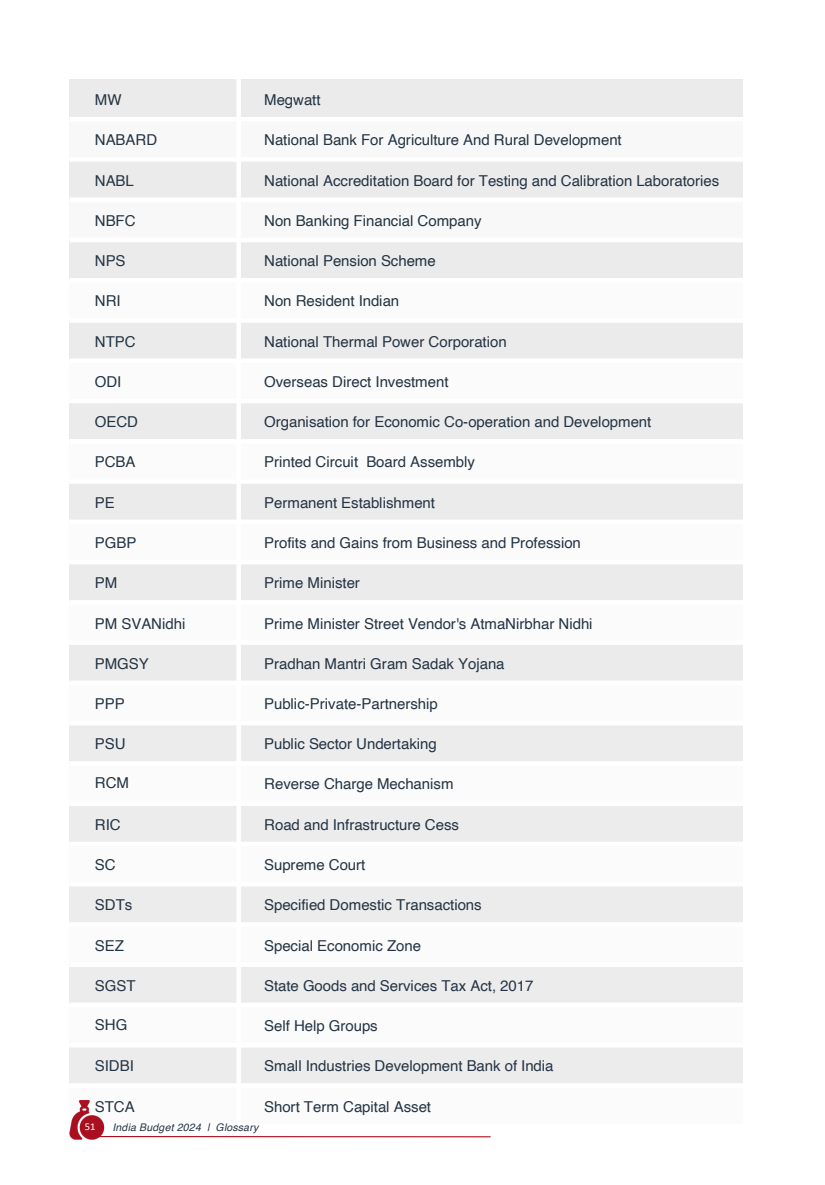
<style>
.page{position:relative;width:825px;height:1185px;background:#fff}
.page>*{position:absolute;margin:0;border:0;box-sizing:border-box;transform-origin:0 0}
.t1{font:15px "Helvetica";letter-spacing:-.005em;color:#243444}
.t2{font:italic 10.5px "Helvetica";letter-spacing:.025em;color:#243444}
.t3{font:10.5px "Calibri";color:#fff}
</style>
<div class="page">
<div style="left:69px;top:79px;width:170px;height:40px;background:#ebebeb"></div>
<div style="left:239px;top:79px;width:504px;height:40px;background:#ebebeb"></div>
<div style="left:69px;top:119px;width:170px;height:40px;background:#f8f8f8"></div>
<div style="left:239px;top:119px;width:504px;height:40px;background:#f8f8f8"></div>
<div style="left:69px;top:159px;width:170px;height:41px;background:#ebebeb"></div>
<div style="left:239px;top:159px;width:504px;height:41px;background:#ebebeb"></div>
<div style="left:69px;top:200px;width:170px;height:40px;background:#f8f8f8"></div>
<div style="left:239px;top:200px;width:504px;height:40px;background:#f8f8f8"></div>
<div style="left:69px;top:240px;width:170px;height:40px;background:#ebebeb"></div>
<div style="left:239px;top:240px;width:504px;height:40px;background:#ebebeb"></div>
<div style="left:69px;top:280px;width:170px;height:41px;background:#fbfbfb"></div>
<div style="left:239px;top:280px;width:504px;height:41px;background:#fbfbfb"></div>
<div style="left:69px;top:321px;width:170px;height:40px;background:#ebebeb"></div>
<div style="left:239px;top:321px;width:504px;height:40px;background:#ebebeb"></div>
<div style="left:69px;top:361px;width:170px;height:40px;background:#fbfbfb"></div>
<div style="left:239px;top:361px;width:504px;height:40px;background:#fbfbfb"></div>
<div style="left:69px;top:401px;width:170px;height:40px;background:#ebebeb"></div>
<div style="left:239px;top:401px;width:504px;height:40px;background:#ebebeb"></div>
<div style="left:69px;top:441px;width:170px;height:41px;background:#fbfbfb"></div>
<div style="left:239px;top:441px;width:504px;height:41px;background:#fbfbfb"></div>
<div style="left:69px;top:482px;width:170px;height:40px;background:#ebebeb"></div>
<div style="left:239px;top:482px;width:504px;height:40px;background:#ebebeb"></div>
<div style="left:69px;top:522px;width:170px;height:40px;background:#fbfbfb"></div>
<div style="left:239px;top:522px;width:504px;height:40px;background:#fbfbfb"></div>
<div style="left:69px;top:562px;width:170px;height:40px;background:#ebebeb"></div>
<div style="left:239px;top:562px;width:504px;height:40px;background:#ebebeb"></div>
<div style="left:69px;top:602px;width:170px;height:41px;background:#fbfbfb"></div>
<div style="left:239px;top:602px;width:504px;height:41px;background:#fbfbfb"></div>
<div style="left:69px;top:643px;width:170px;height:40px;background:#ebebeb"></div>
<div style="left:239px;top:643px;width:504px;height:40px;background:#ebebeb"></div>
<div style="left:69px;top:683px;width:170px;height:40px;background:#fbfbfb"></div>
<div style="left:239px;top:683px;width:504px;height:40px;background:#fbfbfb"></div>
<div style="left:69px;top:723px;width:170px;height:40px;background:#ececec"></div>
<div style="left:239px;top:723px;width:504px;height:40px;background:#ececec"></div>
<div style="left:69px;top:763px;width:170px;height:41px;background:#fbfbfb"></div>
<div style="left:239px;top:763px;width:504px;height:41px;background:#fbfbfb"></div>
<div style="left:69px;top:804px;width:170px;height:40px;background:#ececec"></div>
<div style="left:239px;top:804px;width:504px;height:40px;background:#ececec"></div>
<div style="left:69px;top:844px;width:170px;height:40px;background:#fbfbfb"></div>
<div style="left:239px;top:844px;width:504px;height:40px;background:#fbfbfb"></div>
<div style="left:69px;top:884px;width:170px;height:40px;background:#ececec"></div>
<div style="left:239px;top:884px;width:504px;height:40px;background:#ececec"></div>
<div style="left:69px;top:924px;width:170px;height:41px;background:#fbfbfb"></div>
<div style="left:239px;top:924px;width:504px;height:41px;background:#fbfbfb"></div>
<div style="left:69px;top:965px;width:170px;height:40px;background:#ececec"></div>
<div style="left:239px;top:965px;width:504px;height:40px;background:#ececec"></div>
<div style="left:69px;top:1005px;width:170px;height:40px;background:#fbfbfb"></div>
<div style="left:239px;top:1005px;width:504px;height:40px;background:#fbfbfb"></div>
<div style="left:69px;top:1045px;width:170px;height:40px;background:#ececec"></div>
<div style="left:239px;top:1045px;width:504px;height:40px;background:#ececec"></div>
<div style="left:69px;top:1085px;width:170px;height:41px;background:#fbfbfb"></div>
<div style="left:239px;top:1085px;width:504px;height:41px;background:#fbfbfb"></div>
<div style="left:236px;top:79px;width:5px;height:1049px;background:#fff"></div>
<hr style="left:69px;top:117px;width:674px;height:4px;background:#fff">
<div style="left:69px;top:157px;width:674px;height:5px;background:#fff"></div>
<hr style="left:69px;top:198px;width:674px;height:4px;background:#fff">
<hr style="left:69px;top:238px;width:674px;height:4px;background:#fff">
<div style="left:69px;top:278px;width:674px;height:5px;background:#fff"></div>
<div style="left:69px;top:318px;width:674px;height:5px;background:#fff"></div>
<hr style="left:69px;top:359px;width:674px;height:4px;background:#fff">
<hr style="left:69px;top:399px;width:674px;height:4px;background:#fff">
<div style="left:69px;top:439px;width:674px;height:5px;background:#fff"></div>
<div style="left:69px;top:479px;width:674px;height:5px;background:#fff"></div>
<hr style="left:69px;top:520px;width:674px;height:4px;background:#fff">
<hr style="left:69px;top:560px;width:674px;height:4px;background:#fff">
<div style="left:69px;top:600px;width:674px;height:5px;background:#fff"></div>
<div style="left:69px;top:640px;width:674px;height:5px;background:#fff"></div>
<hr style="left:69px;top:681px;width:674px;height:4px;background:#fff">
<hr style="left:69px;top:721px;width:674px;height:4px;background:#fff">
<div style="left:69px;top:761px;width:674px;height:5px;background:#fff"></div>
<div style="left:69px;top:801px;width:674px;height:5px;background:#fff"></div>
<hr style="left:69px;top:842px;width:674px;height:4px;background:#fff">
<hr style="left:69px;top:882px;width:674px;height:4px;background:#fff">
<div style="left:69px;top:922px;width:674px;height:5px;background:#fff"></div>
<div style="left:69px;top:962px;width:674px;height:5px;background:#fff"></div>
<hr style="left:69px;top:1003px;width:674px;height:4px;background:#fff">
<hr style="left:69px;top:1043px;width:674px;height:4px;background:#fff">
<div style="left:69px;top:1083px;width:674px;height:5px;background:#fff"></div>
<hr style="left:69px;top:1124px;width:674px;height:4px;background:#fff">
<img style="left:69px;top:1101px;width:38px;height:38px">
<div style="left:85px;top:1118px;width:17px;height:17px;background:#ab0e1e;border-radius:50%"></div>
<hr style="left:96px;top:1136px;width:395px;height:1px;background:#ab0e1e">
<p class="t1" style="left:95px;top:88px;width:28px">MW</p>
<p class="t1" style="left:264px;top:88px;width:58px">Megwatt</p>
<p class="t1" style="left:95px;top:129px;width:64px">NABARD</p>
<p class="t1" style="left:264px;top:129px;width:359px">National Bank For Agriculture And Rural Development</p>
<p class="t1" style="left:95px;top:169px;width:41px">NABL</p>
<p class="t1" style="left:264px;top:169px;width:457px">National Accreditation Board for Testing and Calibration Laboratories</p>
<p class="t1" style="left:95px;top:209px;width:42px">NBFC</p>
<p class="t1" style="left:264px;top:209px;width:219px">Non Banking Financial Company</p>
<p class="t1" style="left:95px;top:249px;width:32px">NPS</p>
<p class="t1" style="left:264px;top:249px;width:173px">National Pension Scheme</p>
<p class="t1" style="left:95px;top:290px;width:27px">NRI</p>
<p class="t1" style="left:264px;top:290px;width:137px">Non Resident Indian</p>
<p class="t1" style="left:95px;top:330px;width:42px">NTPC</p>
<p class="t1" style="left:264px;top:330px;width:244px">National Thermal Power Corporation</p>
<p class="t1" style="left:95px;top:370px;width:28px">ODI</p>
<p class="t1" style="left:264px;top:370px;width:186px">Overseas Direct Investment</p>
<p class="t1" style="left:95px;top:410px;width:45px">OECD</p>
<p class="t1" style="left:264px;top:410px;width:389px">Organisation for Economic Co-operation and Development</p>
<p class="t1" style="left:95px;top:450px;width:42px">PCBA</p>
<p class="t1" style="left:264px;top:450px;width:212px">Printed Circuit Board Assembly</p>
<p class="t1" style="left:95px;top:491px;width:21px">PE</p>
<p class="t1" style="left:264px;top:491px;width:172px">Permanent Establishment</p>
<p class="t1" style="left:95px;top:531px;width:43px">PGBP</p>
<p class="t1" style="left:264px;top:531px;width:318px">Profits and Gains from Business and Profession</p>
<p class="t1" style="left:95px;top:571px;width:24px">PM</p>
<p class="t1" style="left:264px;top:571px;width:97px">Prime Minister</p>
<p class="t1" style="left:95px;top:612px;width:92px">PM SVANidhi</p>
<p class="t1" style="left:264px;top:612px;width:330px">Prime Minister Street Vendor's AtmaNirbhar Nidhi</p>
<p class="t1" style="left:95px;top:652px;width:56px">PMGSY</p>
<p class="t1" style="left:264px;top:652px;width:242px">Pradhan Mantri Gram Sadak Yojana</p>
<p class="t1" style="left:95px;top:692px;width:31px">PPP</p>
<p class="t1" style="left:264px;top:692px;width:175px">Public-Private-Partnership</p>
<p class="t1" style="left:95px;top:732px;width:32px">PSU</p>
<p class="t1" style="left:264px;top:732px;width:174px">Public Sector Undertaking</p>
<p class="t1" style="left:95px;top:771px;width:36px">RCM</p>
<p class="t1" style="left:264px;top:773px;width:191px">Reverse Charge Mechanism</p>
<p class="t1" style="left:95px;top:813px;width:27px">RIC</p>
<p class="t1" style="left:264px;top:813px;width:196px">Road and Infrastructure Cess</p>
<p class="t1" style="left:95px;top:853px;width:22px">SC</p>
<p class="t1" style="left:264px;top:853px;width:103px">Supreme Court</p>
<p class="t1" style="left:95px;top:894px;width:39px">SDTs</p>
<p class="t1" style="left:264px;top:894px;width:219px">Specified Domestic Transactions</p>
<p class="t1" style="left:95px;top:934px;width:31px">SEZ</p>
<p class="t1" style="left:264px;top:934px;width:158px">Special Economic Zone</p>
<p class="t1" style="left:95px;top:974px;width:42px">SGST</p>
<p class="t1" style="left:264px;top:974px;width:271px">State Goods and Services Tax Act, 2017</p>
<p class="t1" style="left:95px;top:1013px;width:34px">SHG</p>
<p class="t1" style="left:264px;top:1014px;width:115px">Self Help Groups</p>
<p class="t1" style="left:95px;top:1055px;width:41px">SIDBI</p>
<p class="t1" style="left:264px;top:1055px;width:291px">Small Industries Development Bank of India</p>
<p class="t1" style="left:95px;top:1095px;width:42px">STCA</p>
<p class="t1" style="left:264px;top:1095px;width:168px">Short Term Capital Asset</p>
<p class="t3" style="left:85px;top:1120px;width:12px">*'</p>
<p class="t2" style="left:113px;top:1120px;width:147px">India Budget 2024 | Glossary</p>
</div>
